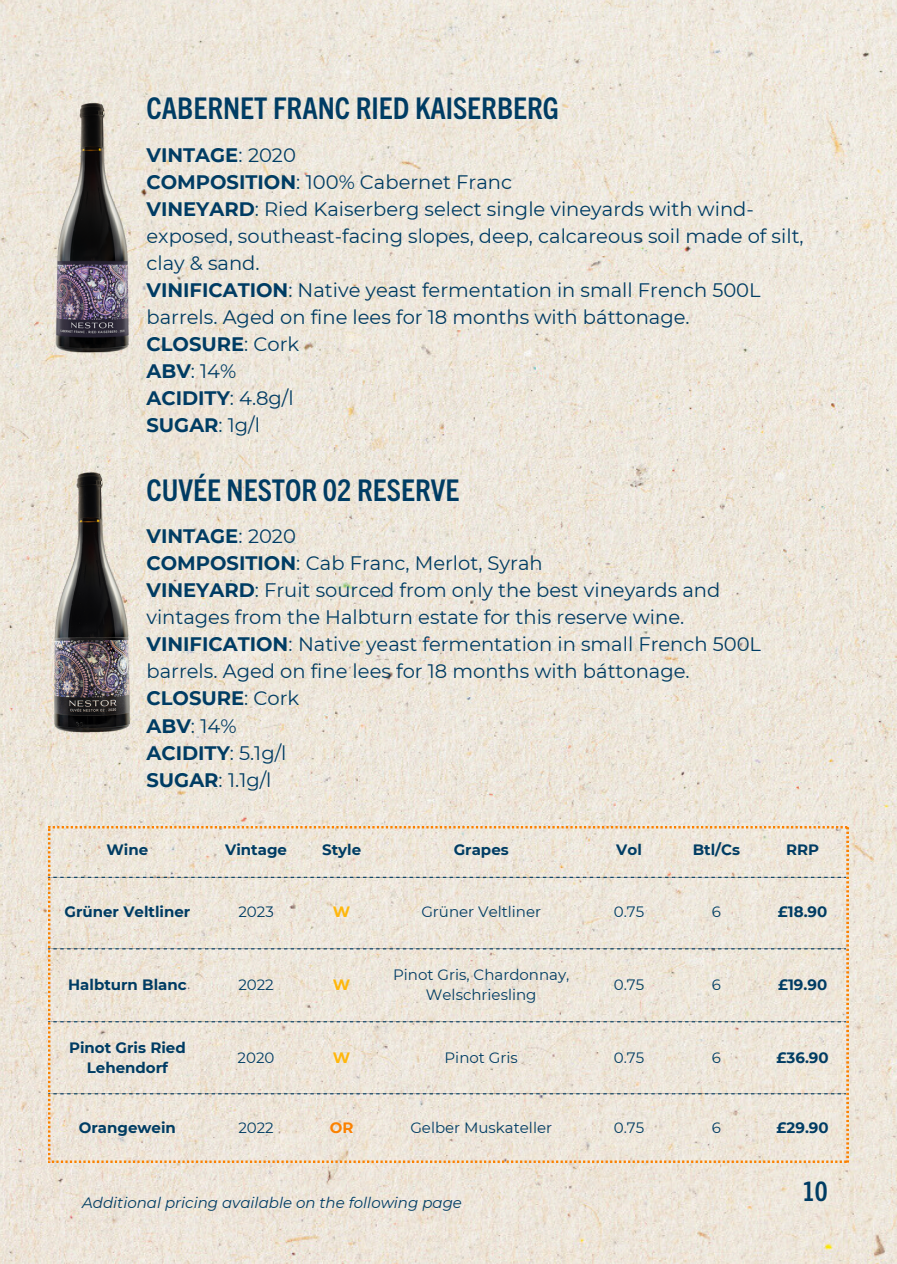
<style>
.page{position:relative;width:897px;height:1264px;background:#fff}
.page>*{position:absolute;margin:0;border:0;box-sizing:border-box;transform-origin:0 0}
.t1{font:700 condensed 30px "Trade Gothic Next LT Pro";color:#003c63}
.t2{font:700 condensed 27px "Trade Gothic Next LT Pro";color:#003c63}
.t3{font:19.5px/27px "Montserrat";color:#003c63}
.t4{font:700 15px/20.2px "Montserrat";color:#003c63;text-align:center}
.t5{font:15px/20.2px "Montserrat";color:#003c63;text-align:center}
.t6{font:italic 15px "Montserrat";color:#003c63}
.t7{font:700 15px "Montserrat";color:#ffb70d}
.t8{font:700 15px "Montserrat";color:#fb8100}
.s1{font-weight:700}
</style>
<div class="page">
<img style="left:0;top:0;width:897px;height:1263px">
<img style="left:55px;top:90px;width:75px;height:276px">
<img style="left:54px;top:471px;width:76px;height:261px">
<svg style="left:48px;top:826px;width:800px;height:336px;background:#eae2d6"></svg>
<h1 class="t1" style="left:146px;top:87px;width:414px">CABERNET FRANC RIED KAISERBERG</h1>
<h2 class="t3" style="left:146px;top:141px;width:658px"><span class="s1">VINTAGE</span>: 2020<br><span class="s1">COMPOSITION</span>: 100% Cabernet Franc<br><span class="s1">VINEYARD</span>: Ried Kaiserberg select single vineyards with wind&shy;exposed, southeast-facing slopes, deep, calcareous soil made of silt, clay &amp; sand.<br><span class="s1">VINIFICATION</span>: Native yeast fermentation in small French 500L barrels. Aged on fine lees for 18 months with báttonage.<br><span class="s1">CLOSURE</span>: Cork<br><span class="s1">ABV</span>: 14%<br><span class="s1">ACIDITY</span>: 4.8g/l<br><span class="s1">SUGAR</span>: 1g/l</h2>
<h2 class="t1" style="left:146px;top:469px;width:314px">CUVÉE NESTOR 02 RESERVE</h2>
<h1 class="t3" style="left:146px;top:523px;width:616px"><span class="s1">VINTAGE</span>: 2020<br><span class="s1">COMPOSITION</span>: Cab Franc, Merlot, Syrah<br><span class="s1">VINEYARD</span>: Fruit sourced from only the best vineyards and vintages from the Halbturn estate for this reserve wine.<br><span class="s1">VINIFICATION</span>: Native yeast fermentation in small French 500L barrels. Aged on fine lees for 18 months with báttonage.<br><span class="s1">CLOSURE</span>: Cork<br><span class="s1">ABV</span>: 14%<br><span class="s1">ACIDITY</span>: 5.1g/l<br><span class="s1">SUGAR</span>: 1.1g/l</h1>
<p class="t4" style="left:106px;top:840px;width:43px">Wine</p>
<p class="t4" style="left:225px;top:840px;width:63px">Vintage</p>
<p class="t4" style="left:322px;top:840px;width:41px">Style</p>
<p class="t4" style="left:454px;top:840px;width:57px">Grapes</p>
<p class="t4" style="left:616px;top:840px;width:27px">Vol</p>
<p class="t4" style="left:692px;top:840px;width:49px">Btl/Cs</p>
<p class="t4" style="left:786px;top:840px;width:35px">RRP</p>
<p class="t4" style="left:64px;top:901px;width:127px">Grüner Veltliner</p>
<p class="t5" style="left:238px;top:901px;width:37px">2023</p>
<p class="t7" style="left:333px;top:902px;width:19px">W</p>
<p class="t5" style="left:421px;top:901px;width:121px">Grüner Veltliner</p>
<p class="t5" style="left:614px;top:901px;width:32px">0.75</p>
<p class="t5" style="left:712px;top:901px;width:11px">6</p>
<p class="t4" style="left:778px;top:901px;width:51px">£18.90</p>
<p class="t4" style="left:68px;top:974px;width:120px">Halbturn Blanc</p>
<p class="t5" style="left:238px;top:974px;width:37px">2022</p>
<p class="t7" style="left:333px;top:975px;width:19px">W</p>
<p class="t5" style="left:393px;top:964px;width:178px">Pinot Gris, Chardonnay,<br>Welschriesling</p>
<p class="t5" style="left:614px;top:974px;width:32px">0.75</p>
<p class="t5" style="left:712px;top:974px;width:11px">6</p>
<p class="t4" style="left:778px;top:974px;width:51px">£19.90</p>
<p class="t4" style="left:69px;top:1037px;width:118px">Pinot Gris Ried<br>Lehendorf</p>
<p class="t5" style="left:238px;top:1047px;width:38px">2020</p>
<p class="t7" style="left:333px;top:1048px;width:19px">W</p>
<p class="t5" style="left:444px;top:1047px;width:75px">Pinot Gris</p>
<p class="t5" style="left:614px;top:1047px;width:32px">0.75</p>
<p class="t5" style="left:712px;top:1047px;width:11px">6</p>
<p class="t4" style="left:776px;top:1047px;width:54px">£36.90</p>
<p class="t4" style="left:79px;top:1117px;width:99px">Orangewein</p>
<p class="t5" style="left:238px;top:1117px;width:37px">2022</p>
<p class="t8" style="left:330px;top:1118px;width:25px">OR</p>
<p class="t5" style="left:410px;top:1117px;width:143px">Gelber Muskateller</p>
<p class="t5" style="left:614px;top:1117px;width:32px">0.75</p>
<p class="t5" style="left:712px;top:1117px;width:11px">6</p>
<p class="t4" style="left:776px;top:1117px;width:54px">£29.90</p>
<p class="t6" style="left:82px;top:1193px;width:381px">Additional pricing available on the following page</p>
<p class="t2" style="left:802px;top:1172px;width:27px">10</p>
</div>
